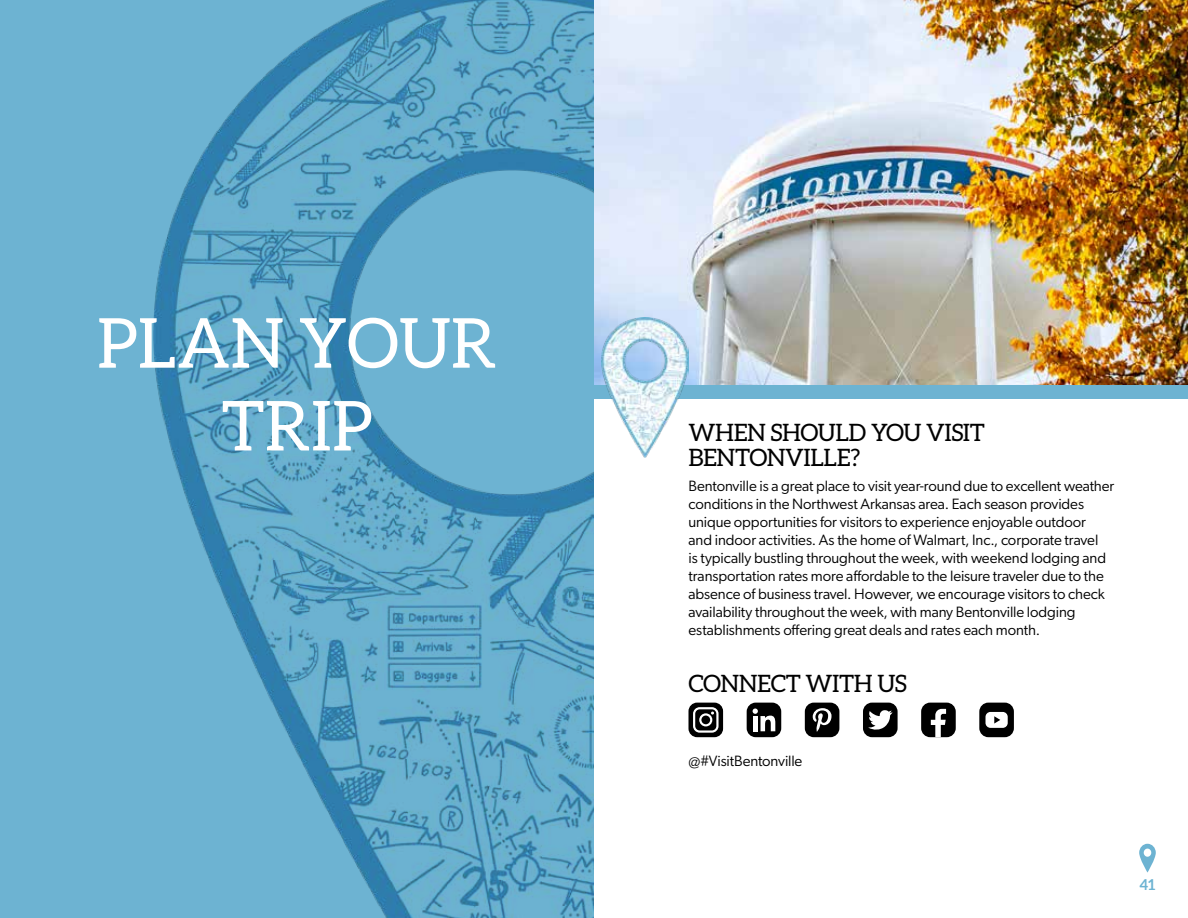
<style>
.page{position:relative;width:1188px;height:918px;background:#fff}
.page>*{position:absolute;margin:0;border:0;box-sizing:border-box;transform-origin:0 0}
.t1{font:69px/82.8px "Aleo";color:#fff;text-align:center}
.t2{font:24px/25.5px "Aleo";letter-spacing:-.02em;color:#000}
.t3{font:15px/18px "Gibson";letter-spacing:-.005em;color:#000}
.t4{font:700 15px "Aleo";color:#6db3d2}
</style>
<div class="page">
<svg style="left:1139px;top:844px;width:17px;height:29px"></svg>
<div style="left:0;top:0;width:594px;height:918px;background:#6db3d2"></div>
<img style="left:153px;top:0;width:441px;height:918px">
<img style="left:594px;top:0;width:594px;height:385px">
<div style="left:594px;top:385px;width:594px;height:13px;background:#6db3d2"></div>
<img style="left:601px;top:318px;width:87px;height:140px">
<div style="left:979px;top:703px;width:35px;height:34px;background:#000;border-radius:9px"></div>
<div style="left:986px;top:712px;width:22px;height:16px;background:#fff;border-radius:5px"></div>
<svg style="left:994px;top:716px;width:6px;height:8px"></svg>
<div style="left:747px;top:703px;width:34px;height:34px;background:#000;border-radius:9px"></div>
<svg style="left:753px;top:709px;width:22px;height:22px"></svg>
<div style="left:688px;top:703px;width:35px;height:34px;background:#000;border-radius:9px"></div>
<svg style="left:693px;top:707px;width:26px;height:26px"></svg>
<div style="left:863px;top:703px;width:35px;height:34px;background:#000;border-radius:9px"></div>
<svg style="left:868px;top:710px;width:24px;height:20px"></svg>
<div style="left:921px;top:703px;width:35px;height:34px;background:#000;border-radius:9px"></div>
<svg style="left:931px;top:709px;width:15px;height:28px"></svg>
<div style="left:805px;top:703px;width:34px;height:34px;background:#000;border-radius:9px"></div>
<svg style="left:813px;top:708px;width:19px;height:24px"></svg>
<h1 class="t1" style="left:97px;top:301px;width:401px">PLAN YOUR<br>TRIP</h1>
<h2 class="t2" style="left:688px;top:419px;width:298px">WHEN SHOULD YOU VISIT<br>BENTONVILLE?</h2>
<p class="t3" style="left:688px;top:477px;width:427px">Bentonville is a great place to visit year-round due to excellent weather conditions in the Northwest Arkansas area. Each season provides unique opportunities for visitors to experience enjoyable outdoor<br>and indoor activities. As the home of Walmart, Inc., corporate travel<br>is typically bustling throughout the week, with weekend lodging and transportation rates more affordable to the leisure traveler due to the absence of business travel. However, we encourage visitors to check availability throughout the week, with many Bentonville lodging establishments offering great deals and rates each month.</p>
<h2 class="t2" style="left:688px;top:671px;width:220px">CONNECT WITH US</h2>
<p class="t3" style="left:688px;top:752px;width:115px">@#VisitBentonville</p>
<p class="t4" style="left:1139px;top:876px;width:18px">41</p>
</div>
